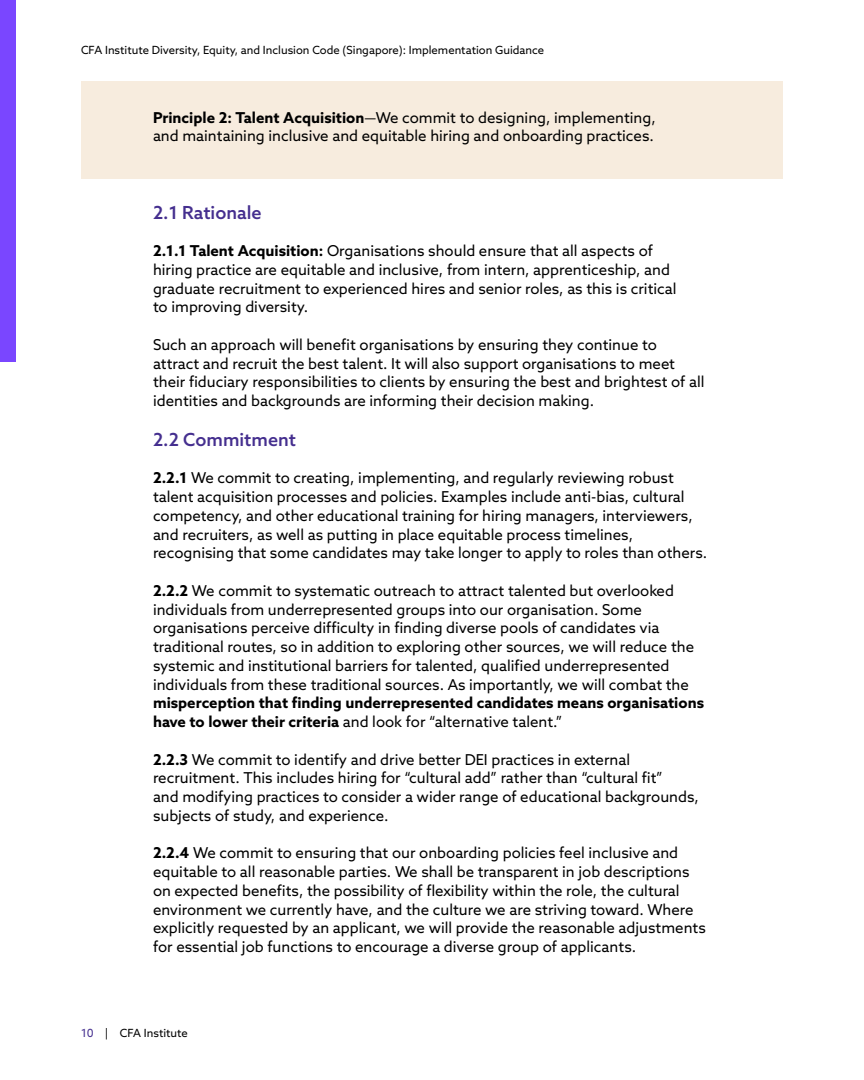
<style>
.page{position:relative;width:864px;height:1080px;background:#fff}
.page>*{position:absolute;margin:0;border:0;box-sizing:border-box;transform-origin:0 0}
.t1{font:500 18px "Azo Sans";color:#452f8f}
.Para{font:15px/18.8px "Azo Sans";color:#000}
.Box_Para{font:15px/18.8px "Azo Sans";color:#000}
.t2{font:11.25px "Azo Sans";color:#000}
.s1{font-weight:700}
.s2{color:#452f8f}
</style>
<div class="page">
<div style="left:0;top:0;width:16px;height:362px;background:#7a46ff"></div>
<div style="left:81px;top:81px;width:702px;height:98px;background:#f7ecde"></div>
<p class="t2" style="left:81px;top:43px;width:465px">CFA Institute Diversity, Equity, and Inclusion Code (Singapore): Implementation Guidance</p>
<p class="Box_Para" style="left:153px;top:108px;width:504px"><span class="s1">Principle 2: Talent Acquisition</span>—We commit to designing, implementing, and maintaining inclusive and equitable hiring and onboarding practices.</p>
<h2 class="t1" style="left:153px;top:200px;width:110px">2.1 Rationale</h2>
<p class="Para" style="left:153px;top:241px;width:525px"><span class="s1">2.1.1 Talent Acquisition:</span> Organisations should ensure that all aspects of hiring practice are equitable and inclusive, from intern, apprenticeship, and graduate recruitment to experienced hires and senior roles, as this is critical to improving diversity.</p>
<p class="Para" style="left:153px;top:335px;width:553px">Such an approach will benefit organisations by ensuring they continue to attract and recruit the best talent. It will also support organisations to meet their fiduciary responsibilities to clients by ensuring the best and brightest of all identities and backgrounds are informing their decision making.</p>
<h2 class="t1" style="left:153px;top:428px;width:145px">2.2 Commitment</h2>
<p class="Para" style="left:153px;top:468px;width:556px"><span class="s1">2.2.1</span> We commit to creating, implementing, and regularly reviewing robust talent acquisition processes and policies. Examples include anti-bias, cultural competency, and other educational training for hiring managers, interviewers, and recruiters, as well as putting in place equitable process timelines, recognising that some candidates may take longer to apply to roles than others.</p>
<p class="Para" style="left:153px;top:581px;width:553px"><span class="s1">2.2.2</span> We commit to systematic outreach to attract talented but overlooked individuals from underrepresented groups into our organisation. Some organisations perceive difficulty in finding diverse pools of candidates via traditional routes, so in addition to exploring other sources, we will reduce the systemic and institutional barriers for talented, qualified underrepresented individuals from these traditional sources. As importantly, we will combat the <span class="s1">misperception that finding underrepresented candidates means organisations have to lower their criteria</span> and look for “alternative talent.”</p>
<p class="Para" style="left:153px;top:750px;width:547px"><span class="s1">2.2.3</span> We commit to identify and drive better DEI practices in external recruitment. This includes hiring for “cultural add” rather than “cultural fit”<br>and modifying practices to consider a wider range of educational backgrounds, subjects of study, and experience.</p>
<p class="Para" style="left:153px;top:843px;width:554px"><span class="s1">2.2.4</span> We commit to ensuring that our onboarding policies feel inclusive and equitable to all reasonable parties. We shall be transparent in job descriptions on expected benefits, the possibility of flexibility within the role, the cultural environment we currently have, and the culture we are striving toward. Where explicitly requested by an applicant, we will provide the reasonable adjustments for essential job functions to encourage a diverse group of applicants.</p>
<p class="t2" style="left:81px;top:1026px;width:108px"><span class="s2">10</span> | CFA Institute</p>
</div>
